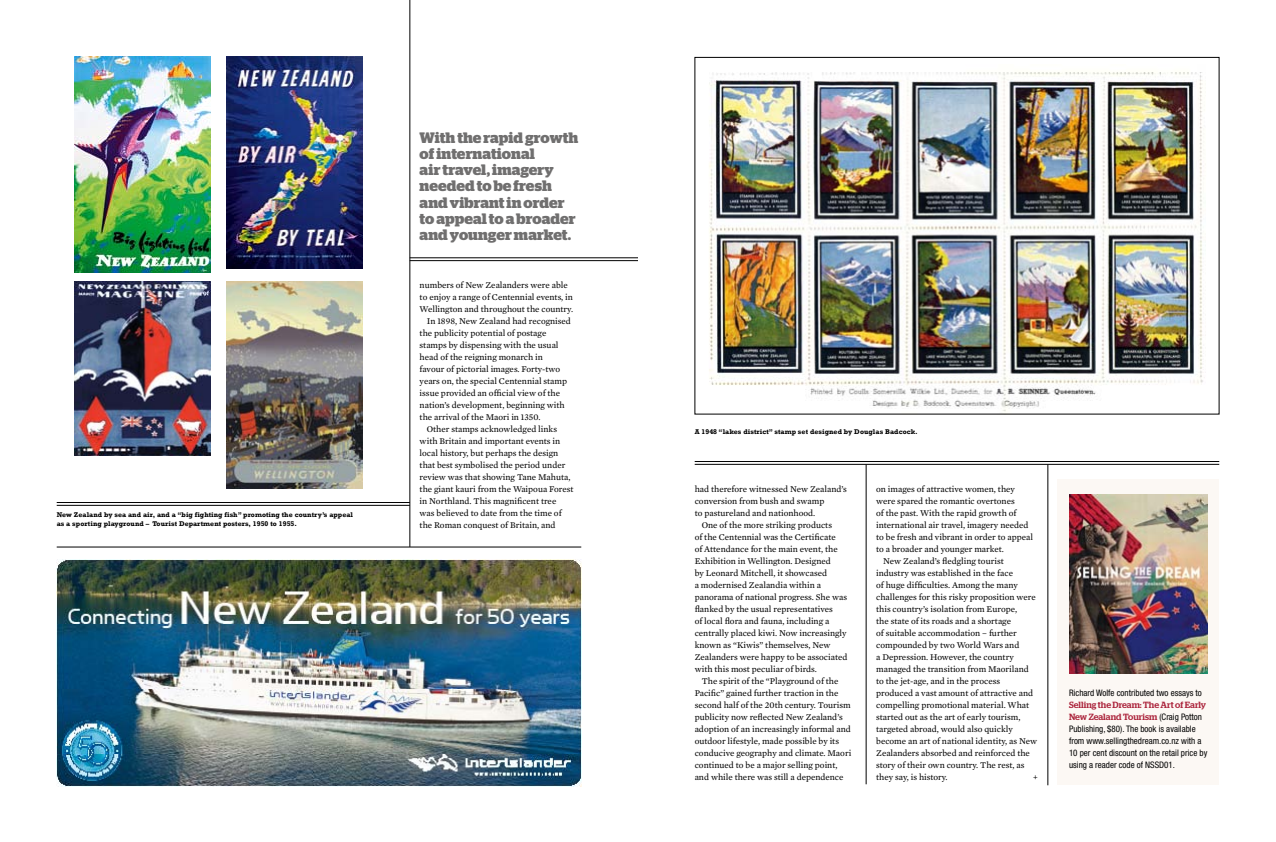
<style>
.page{position:relative;width:1276px;height:842px;background:#fff}
.page>*{position:absolute;margin:0;border:0;box-sizing:border-box;transform-origin:0 0}
.t1{font:700 15.1px/16.1px "Stag";color:#706f6f}
.t2{font:9px "Mercury Text G2";color:#000}
.t3{font:condensed 9px/12px "Helvetica Neue";color:#000}
.t4{font:500 9px/12px "Stag";color:#ab233b}
.t5{font:700 7px/9px "Rockwell";letter-spacing:.01em;color:#000}
.s1{font-family:"Helvetica Neue";font-weight:400;font-stretch:condensed;color:#000}
</style>
<div class="page">
<hr style="left:410px;top:0;width:1px;height:547px;background:#000">
<hr style="left:1047px;top:464px;width:1px;height:321px;background:#000">
<hr style="left:866px;top:464px;width:1px;height:320px;background:#000">
<div style="left:1057px;top:480px;width:162px;height:305px;background:#fcf8f4"></div>
<img style="left:1069px;top:494px;width:139px;height:179px">
<img style="left:709px;top:72px;width:495px;height:340px">
<img style="left:57px;top:559px;width:524px;height:227px">
<hr style="left:57px;top:547px;width:524px;height:1px;background:#000">
<img style="left:74px;top:57px;width:136px;height:216px">
<img style="left:226px;top:57px;width:136px;height:212px">
<img style="left:226px;top:282px;width:136px;height:206px">
<img style="left:74px;top:282px;width:136px;height:173px">
<hr style="left:694px;top:461px;width:525px;height:1px;background:#000">
<hr style="left:694px;top:464px;width:525px;height:1px;background:#000">
<hr style="left:57px;top:502px;width:353px;height:1px;background:#000">
<hr style="left:57px;top:505px;width:353px;height:1px;background:#000">
<hr style="left:410px;top:258px;width:228px;height:1px;background:#000">
<hr style="left:410px;top:260px;width:228px;height:1px;background:#000">
<p class="t5" style="left:57px;top:510px;width:298px">New Zealand by sea and air, and a “big fighting fish” promoting the country’s appeal as a sporting playground – Tourist Department posters, 1950 to 1955.</p>
<h1 class="t1" style="left:420px;top:130px;width:160px">With the rapid growth of international<br>air travel, imagery needed to be fresh and vibrant in order to appeal to a broader and younger market.</h1>
<p class="t2" style="left:420px;top:279px;width:150px">numbers of New Zealanders were able</p>
<p class="t2" style="left:420px;top:291px;width:155px">to enjoy a range of Centennial events, in</p>
<p class="t2" style="left:420px;top:303px;width:155px">Wellington and throughout the country.</p>
<p class="t2" style="left:427px;top:315px;width:146px">In 1898, New Zealand had recognised</p>
<p class="t2" style="left:420px;top:327px;width:128px">the publicity potential of postage</p>
<p class="t2" style="left:420px;top:339px;width:140px">stamps by dispensing with the usual</p>
<p class="t2" style="left:420px;top:351px;width:125px">head of the reigning monarch in</p>
<p class="t2" style="left:420px;top:363px;width:142px">favour of pictorial images. Forty-two</p>
<p class="t2" style="left:420px;top:375px;width:149px">years on, the special Centennial stamp</p>
<p class="t2" style="left:420px;top:387px;width:142px">issue provided an official view of the</p>
<p class="t2" style="left:420px;top:399px;width:147px">nation’s development, beginning with</p>
<p class="t2" style="left:420px;top:411px;width:122px">the arrival of the Maori in 1350.</p>
<p class="t2" style="left:427px;top:423px;width:132px">Other stamps acknowledged links</p>
<p class="t2" style="left:420px;top:435px;width:142px">with Britain and important events in</p>
<p class="t2" style="left:420px;top:447px;width:140px">local history, but perhaps the design</p>
<p class="t2" style="left:420px;top:459px;width:147px">that best symbolised the period under</p>
<p class="t2" style="left:420px;top:471px;width:152px">review was that showing Tane Mahuta,</p>
<p class="t2" style="left:420px;top:483px;width:155px">the giant kauri from the Waipoua Forest</p>
<p class="t2" style="left:420px;top:495px;width:138px">in Northland. This magnificent tree</p>
<p class="t2" style="left:420px;top:507px;width:143px">was believed to date from the time of</p>
<p class="t2" style="left:420px;top:519px;width:137px">the Roman conquest of Britain, and</p>
<p class="t5" style="left:694px;top:427px;width:224px">A 1948 “lakes district” stamp set designed by Douglas Badcock.</p>
<p class="t2" style="left:694px;top:483px;width:154px">had therefore witnessed New Zealand’s</p>
<p class="t2" style="left:694px;top:495px;width:131px">conversion from bush and swamp</p>
<p class="t2" style="left:694px;top:507px;width:122px">to pastureland and nationhood.</p>
<p class="t2" style="left:702px;top:519px;width:132px">One of the more striking products</p>
<p class="t2" style="left:694px;top:531px;width:142px">of the Centennial was the Certificate</p>
<p class="t2" style="left:694px;top:543px;width:144px">of Attendance for the main event, the</p>
<p class="t2" style="left:694px;top:555px;width:138px">Exhibition in Wellington. Designed</p>
<p class="t2" style="left:694px;top:567px;width:134px">by Leonard Mitchell, it showcased</p>
<p class="t2" style="left:694px;top:579px;width:128px">a modernised Zealandia within a</p>
<p class="t2" style="left:694px;top:591px;width:154px">panorama of national progress. She was</p>
<p class="t2" style="left:694px;top:603px;width:140px">flanked by the usual representatives</p>
<p class="t2" style="left:694px;top:615px;width:136px">of local flora and fauna, including a</p>
<p class="t2" style="left:694px;top:627px;width:153px">centrally placed kiwi. Now increasingly</p>
<p class="t2" style="left:694px;top:639px;width:137px">known as “Kiwis” themselves, New</p>
<p class="t2" style="left:694px;top:651px;width:154px">Zealanders were happy to be associated</p>
<p class="t2" style="left:694px;top:663px;width:124px">with this most peculiar of birds.</p>
<p class="t2" style="left:702px;top:675px;width:138px">The spirit of the “Playground of the</p>
<p class="t2" style="left:694px;top:687px;width:145px">Pacific” gained further traction in the</p>
<p class="t2" style="left:694px;top:699px;width:157px">second half of the 20th century. Tourism</p>
<p class="t2" style="left:694px;top:711px;width:150px">publicity now reflected New Zealand’s</p>
<p class="t2" style="left:694px;top:723px;width:158px">adoption of an increasingly informal and</p>
<p class="t2" style="left:694px;top:735px;width:146px">outdoor lifestyle, made possible by its</p>
<p class="t2" style="left:694px;top:747px;width:158px">conducive geography and climate. Maori</p>
<p class="t2" style="left:694px;top:759px;width:144px">continued to be a major selling point,</p>
<p class="t2" style="left:694px;top:771px;width:150px">and while there was still a dependence</p>
<p class="t2" style="left:876px;top:483px;width:140px">on images of attractive women, they</p>
<p class="t2" style="left:876px;top:495px;width:140px">were spared the romantic overtones</p>
<p class="t2" style="left:876px;top:507px;width:142px">of the past. With the rapid growth of</p>
<p class="t2" style="left:876px;top:519px;width:154px">international air travel, imagery needed</p>
<p class="t2" style="left:876px;top:531px;width:158px">to be fresh and vibrant in order to appeal</p>
<p class="t2" style="left:876px;top:543px;width:129px">to a broader and younger market.</p>
<p class="t2" style="left:883px;top:555px;width:122px">New Zealand’s fledgling tourist</p>
<p class="t2" style="left:876px;top:567px;width:138px">industry was established in the face</p>
<p class="t2" style="left:876px;top:579px;width:143px">of huge difficulties. Among the many</p>
<p class="t2" style="left:876px;top:591px;width:161px">challenges for this risky proposition were</p>
<p class="t2" style="left:876px;top:603px;width:142px">this country’s isolation from Europe,</p>
<p class="t2" style="left:876px;top:615px;width:136px">the state of its roads and a shortage</p>
<p class="t2" style="left:876px;top:627px;width:142px">of suitable accommodation – further</p>
<p class="t2" style="left:876px;top:639px;width:145px">compounded by two World Wars and</p>
<p class="t2" style="left:876px;top:651px;width:139px">a Depression. However, the country</p>
<p class="t2" style="left:876px;top:663px;width:154px">managed the transition from Maoriland</p>
<p class="t2" style="left:876px;top:675px;width:125px">to the jet-age, and in the process</p>
<p class="t2" style="left:876px;top:687px;width:158px">produced a vast amount of attractive and</p>
<p class="t2" style="left:876px;top:699px;width:155px">compelling promotional material. What</p>
<p class="t2" style="left:876px;top:711px;width:146px">started out as the art of early tourism,</p>
<p class="t2" style="left:876px;top:723px;width:138px">targeted abroad, would also quickly</p>
<p class="t2" style="left:876px;top:735px;width:162px">become an art of national identity, as New</p>
<p class="t2" style="left:876px;top:747px;width:155px">Zealanders absorbed and reinforced the</p>
<p class="t2" style="left:876px;top:759px;width:150px">story of their own country. The rest, as</p>
<p class="t2" style="left:876px;top:771px;width:73px">they say, is history.</p>
<p class="t2" style="left:1033px;top:771px;width:6px">+</p>
<p class="t3" style="left:1069px;top:687px;width:134px">Richard Wolfe contributed two essays to</p>
<p class="t4" style="left:1069px;top:699px;width:139px">Selling the Dream: The Art of Early<br>New Zealand Tourism <span class="s1">(Craig Potton</span></p>
<p class="t3" style="left:1069px;top:723px;width:140px">Publishing, $80). The book is available from www.sellingthedream.co.nz with a 10 per cent discount on the retail price by using a reader code of NSSD01.</p>
</div>
